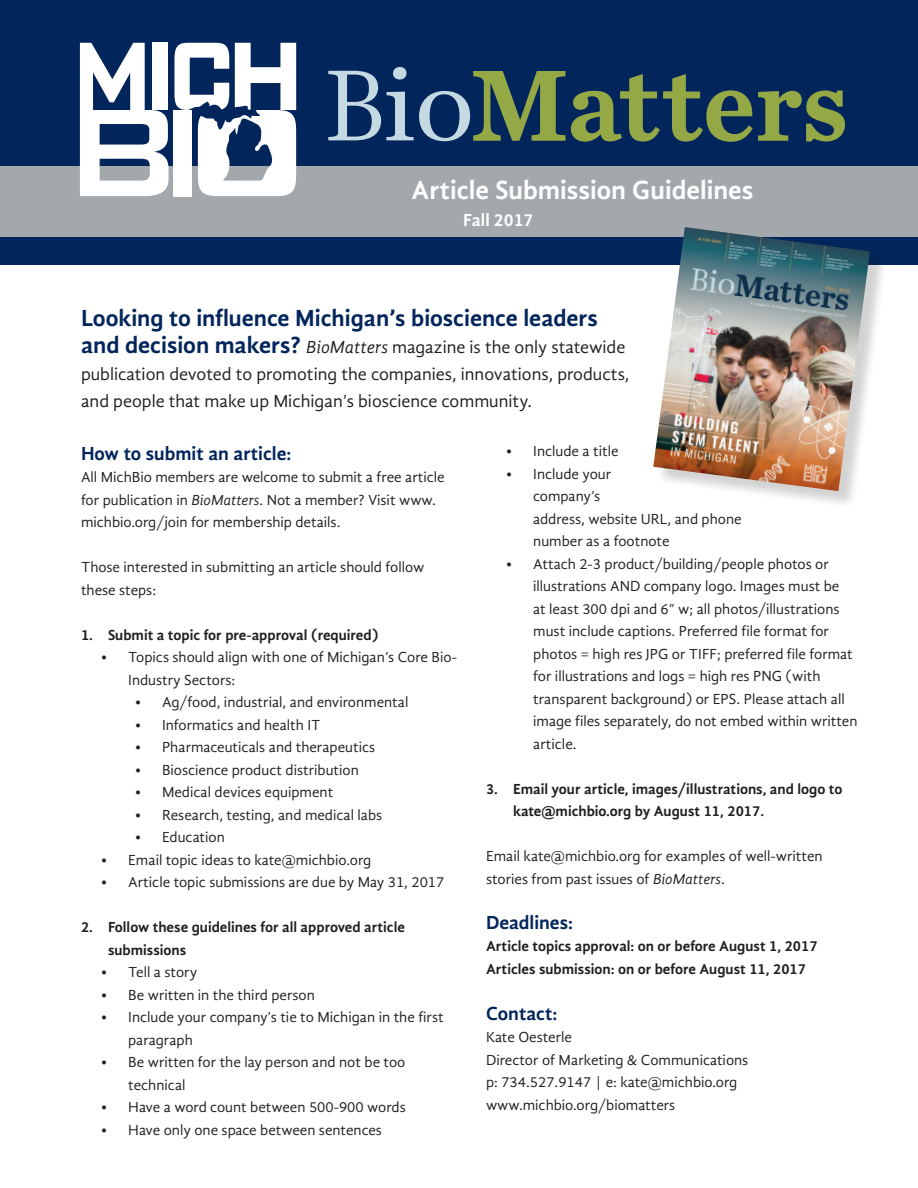
<style>
.page{position:relative;width:918px;height:1188px;background:#fff}
.page>*{position:absolute;margin:0;border:0;box-sizing:border-box;transform-origin:0 0}
.t1{font:700 27px "Gandhi Sans";color:#fff}
.t2{font:700 24px "Gandhi Sans";color:#02255b}
.t3{font:700 19.5px "Gandhi Sans";color:#02255b}
.t4{font:18px/27px "Gandhi Sans";color:#231f20}
.t5{font:700 18px "Gandhi Sans";color:#fff}
.t6{font:15px/22.5px "Gandhi Sans";color:#231f20}
.t7{font:700 15px/22.5px "Gandhi Sans";color:#231f20}
.s1{font-weight:700;font-size:24px;color:#02255b}
.s2{font-style:italic}
.s3{font-family:"Calibri";font-weight:700}
</style>
<div class="page">
<div style="left:0;top:0;width:918px;height:265px;background:#02255b"></div>
<div style="left:0;top:167px;width:918px;height:70px;background:#a3a8ac"></div>
<svg style="left:80px;top:43px;width:216px;height:153px"></svg>
<div style="left:173px;top:110px;width:19px;height:86px;background:#fff"></div>
<div style="left:656px;top:230px;width:232px;height:279px;background:#231f20;opacity:.2"></div>
<img style="left:653px;top:227px;width:217px;height:264px">
<svg style="left:328px;top:67px;width:517px;height:75px"></svg>
<p class="t1" style="left:412px;top:174px;width:343px">Article Submission Guidelines</p>
<p class="t5" style="left:463px;top:209px;width:72px">Fall 2017</p>
<p class="t2" style="left:81px;top:304px;width:518px">Looking to influence Michigan’s bioscience leaders</p>
<p class="t4" style="left:81px;top:334px;width:550px"><span class="s1">and decision makers?</span> <span class="s2">BioMatters</span> magazine is the only statewide publication devoted to promoting the companies, innovations, products, and people that make up Michigan’s bioscience community.</p>
<p class="t3" style="left:81px;top:442px;width:212px">How to submit an article:</p>
<p class="t6" style="left:81px;top:466px;width:365px">All MichBio members are welcome to submit a free article for publication in <span class="s2">BioMatters</span>. Not a member? Visit www. michbio.org/join for membership details.</p>
<p class="t6" style="left:81px;top:556px;width:345px">Those interested in submitting an article should follow these steps:</p>
<p class="t7" style="left:81px;top:623px;width:299px">1. Submit a topic for pre-approval (required)</p>
<p class="t6" style="left:128px;top:646px;width:330px;text-indent:-27px">• Topics should align with one of Michigan’s Core Bio-<br>Industry Sectors:</p>
<p class="t6" style="left:135px;top:691px;width:275px">• Ag/food, industrial, and environmental</p>
<p class="t6" style="left:135px;top:713px;width:187px">• Informatics and health IT</p>
<p class="t6" style="left:135px;top:736px;width:242px">• Pharmaceuticals and therapeutics</p>
<p class="t6" style="left:135px;top:758px;width:225px">• Bioscience product distribution</p>
<p class="t6" style="left:135px;top:781px;width:200px">• Medical devices equipment</p>
<p class="t6" style="left:135px;top:803px;width:249px">• Research, testing, and medical labs</p>
<p class="t6" style="left:135px;top:826px;width:91px">• Education</p>
<p class="t6" style="left:101px;top:848px;width:272px">• Email topic ideas to kate@michbio.org</p>
<p class="t6" style="left:101px;top:871px;width:345px">• Article topic submissions are due by May 31, 2017</p>
<p class="t7" style="left:108px;top:916px;width:298px;text-indent:-27px">2. Follow these guidelines for all approved article submissions</p>
<p class="t6" style="left:101px;top:961px;width:97px">• Tell a story</p>
<p class="t6" style="left:101px;top:983px;width:215px">• Be written in the third person</p>
<p class="t6" style="left:128px;top:1006px;width:317px;text-indent:-27px">• Include your company’s tie to Michigan in the first paragraph</p>
<p class="t6" style="left:128px;top:1051px;width:279px;text-indent:-27px">• Be written for the lay person and not be too technical</p>
<p class="t6" style="left:101px;top:1096px;width:306px">• Have a word count between 500-900 words</p>
<p class="t6" style="left:101px;top:1118px;width:282px">• Have only one space between sentences</p>
<p class="t6" style="left:506px;top:440px;width:114px">• Include a title</p>
<p class="t6" style="left:533px;top:462px;width:210px;text-indent:-27px">• Include your<br>company’s<br>address, website URL, and phone number as a footnote</p>
<p class="t6" style="left:533px;top:552px;width:326px;text-indent:-27px">• Attach 2-3 product/building/people photos or illustrations AND company logo. Images must be<br>at least 300 dpi and 6” w; all photos/illustrations must include captions. Preferred file format for photos = high res JPG or TIFF; preferred file format for illustrations and logs = high res PNG (with transparent background) or EPS. Please attach all image files separately, do not embed within written article.</p>
<p class="t7" style="left:513px;top:777px;width:331px;text-indent:-27px">3. Email your article, images/illustrations, and logo to kate@michbio.org by August 11, 2017.</p>
<p class="t6" style="left:486px;top:845px;width:338px">Email kate@michbio.org for examples of well-written stories from past issues of <span class="s2">BioMatters</span>.</p>
<p class="t3" style="left:486px;top:911px;width:89px">Deadlines:</p>
<p class="t7" style="left:486px;top:935px;width:333px">Article topics approval: on or before August 1, 2017</p>
<p class="t7" style="left:486px;top:957px;width:322px">Articles submission: on or before August 11, 2017</p>
<p class="t3" style="left:486px;top:1002px;width:73px">Contact:</p>
<p class="t6" style="left:486px;top:1026px;width:88px">Kate Oesterle</p>
<p class="t6" style="left:486px;top:1048px;width:264px">Director of Marketing &amp; Communications</p>
<p class="t6" style="left:486px;top:1071px;width:253px">p: 734.527.9147 <span class="s3">│</span> e: kate@michbio.org</p>
<p class="t6" style="left:486px;top:1093px;width:191px">www.michbio.org/biomatters</p>
</div>
